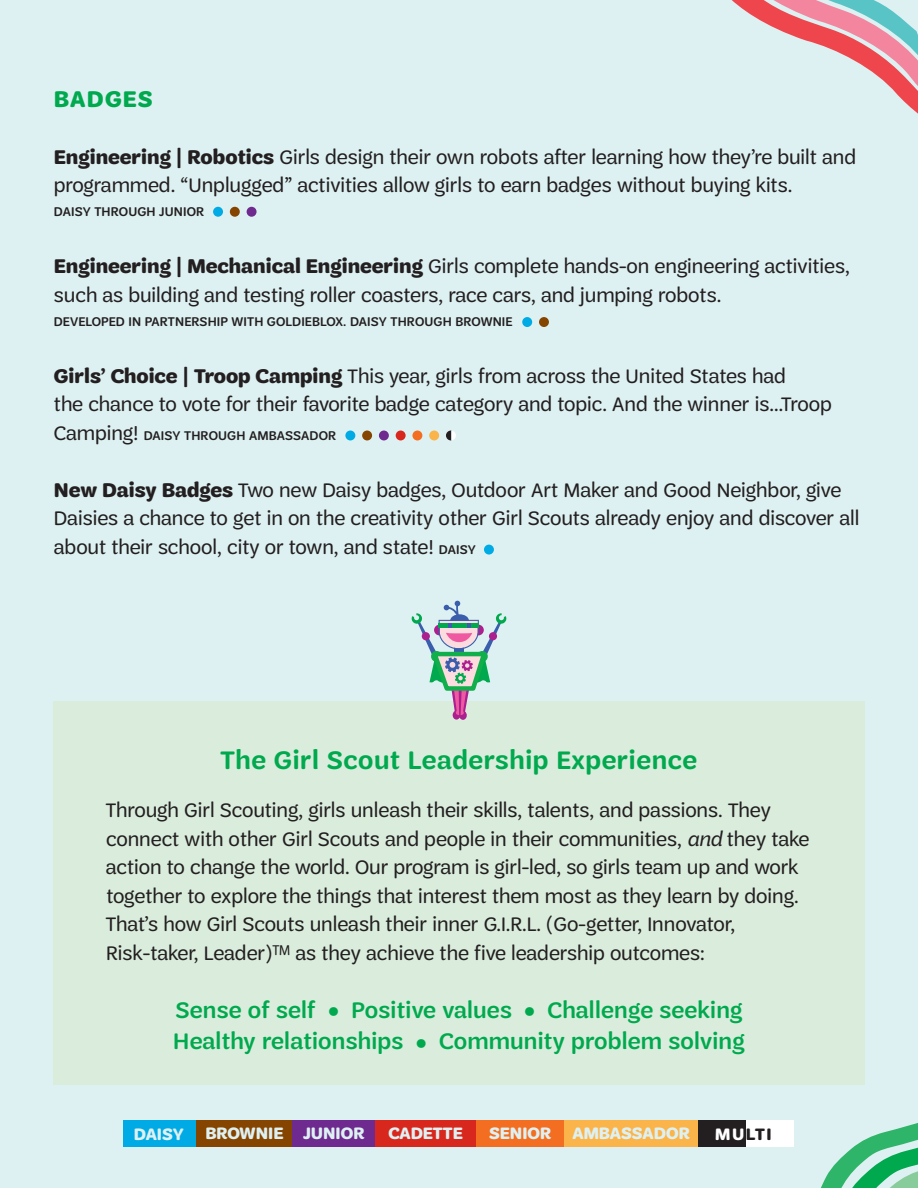
<style>
.page{position:relative;width:918px;height:1188px;background:#def1f2}
.page>*{position:absolute;margin:0;border:0;box-sizing:border-box;transform-origin:0 0}
.t1{font:600 27px "Trefoil Sans";letter-spacing:.025em;color:#00a94e}
.t2{font:500 24px/31.5px "Trefoil Sans";letter-spacing:.01em;color:#00a94e}
.t3{font:700 24px "Trefoil Sans";letter-spacing:.05em;color:#00a94e}
.t4{font:21px/28.5px "Trefoil Sans";color:#231f20}
.t5{font:700 17.55px "Trefoil Sans";color:#def1f2}
.t6{font:700 17.55px "Trefoil Sans";letter-spacing:.085em;color:#231f20}
.t7{font:500 13.5px "Trefoil Sans";letter-spacing:.01em;color:#231f20}
.s1{font-weight:700}
.s2{font-weight:400;font-size:21px}
.s3{font-weight:500;font-size:13.5px}
.s4{font-style:italic}
.s5{font-size:18px}
.s6{color:#fff}
</style>
<div class="page">
<div style="left:345px;top:431px;width:10px;height:9px;background:#00abe5;border-radius:50%"></div>
<div style="left:362px;top:431px;width:10px;height:9px;background:#854400;border-radius:50%"></div>
<div style="left:379px;top:431px;width:10px;height:9px;background:#6e2a8e;border-radius:50%"></div>
<div style="left:396px;top:431px;width:10px;height:9px;background:#d8281e;border-radius:50%"></div>
<div style="left:412px;top:431px;width:10px;height:9px;background:#f36e21;border-radius:50%"></div>
<div style="left:429px;top:431px;width:10px;height:9px;background:#fbb44a;border-radius:50%"></div>
<svg style="left:446px;top:431px;width:10px;height:9px"></svg>
<svg style="left:732px;top:0;width:186px;height:114px"></svg>
<div style="left:53px;top:702px;width:812px;height:383px;background:#daeddd"></div>
<svg style="left:412px;top:601px;width:94px;height:119px"></svg>
<div style="left:213px;top:207px;width:10px;height:10px;background:#00abe5;border-radius:50%"></div>
<div style="left:230px;top:207px;width:10px;height:10px;background:#854400;border-radius:50%"></div>
<div style="left:247px;top:207px;width:10px;height:10px;background:#6e2a8e;border-radius:50%"></div>
<div style="left:522px;top:317px;width:10px;height:10px;background:#00abe5;border-radius:50%"></div>
<div style="left:539px;top:317px;width:10px;height:10px;background:#854400;border-radius:50%"></div>
<div style="left:484px;top:545px;width:10px;height:10px;background:#00abe5;border-radius:50%"></div>
<svg style="left:821px;top:1123px;width:97px;height:65px"></svg>
<div style="left:123px;top:1121px;width:73px;height:26px;background:#00abe5"></div>
<div style="left:196px;top:1121px;width:96px;height:26px;background:#854400"></div>
<div style="left:292px;top:1121px;width:83px;height:26px;background:#6e2a8e"></div>
<div style="left:375px;top:1121px;width:101px;height:26px;background:#d8281e"></div>
<div style="left:476px;top:1121px;width:88px;height:26px;background:#f36e21"></div>
<div style="left:564px;top:1121px;width:134px;height:26px;background:#fbb44a"></div>
<div style="left:698px;top:1121px;width:48px;height:26px;background:#231f20"></div>
<div style="left:746px;top:1121px;width:48px;height:26px;background:#fff"></div>
<p class="t3" style="left:54px;top:86px;width:100px">BADGES</p>
<p class="t4" style="left:54px;top:143px;width:804px"><span class="s1">Engineering | Robotics</span> Girls design their own robots after learning how they’re built and programmed. “Unplugged” activities allow girls to earn badges without buying kits.</p>
<p class="t7" style="left:54px;top:205px;width:152px">DAISY THROUGH JUNIOR</p>
<p class="t4" style="left:54px;top:252px;width:797px"><span class="s1">Engineering | Mechanical Engineering</span> Girls complete hands-on engineering activities, such as building and testing roller coasters, race cars, and jumping robots.</p>
<p class="t7" style="left:54px;top:314px;width:460px">DEVELOPED IN PARTNERSHIP WITH GOLDIEBLOX. DAISY THROUGH BROWNIE</p>
<p class="t4" style="left:54px;top:362px;width:779px"><span class="s1">Girls’ Choice | Troop Camping</span> This year, girls from across the United States had<br>the chance to vote for their favorite badge category and topic. And the winner is…Troop</p>
<p class="t7" style="left:54px;top:428px;width:284px"><span class="s2">Camping!</span> DAISY THROUGH AMBASSADOR</p>
<p class="t4" style="left:54px;top:476px;width:807px"><span class="s1">New Daisy Badges</span> Two new Daisy badges, Outdoor Art Maker and Good Neighbor, give<br>Daisies a chance to get in on the creativity other Girl Scouts already enjoy and discover all about their school, city or town, and state! <span class="s3">DAISY</span></p>
<p class="t1" style="left:220px;top:745px;width:478px">The Girl Scout Leadership Experience</p>
<p class="t4" style="left:106px;top:796px;width:705px">Through Girl Scouting, girls unleash their skills, talents, and passions. They connect with other Girl Scouts and people in their communities, <span class="s4">and</span> they take action to change the world. Our program is girl-led, so girls team up and work together to explore the things that interest them most as they learn by doing.<br>That’s how Girl Scouts unleash their inner G.I.R.L. (Go-getter, Innovator, Risk-taker, Leader)™ as they achieve the five leadership outcomes:</p>
<p class="t2" style="left:173px;top:994px;width:573px">Sense of self <span class="s5">⚬</span> Positive values <span class="s5">⚬</span> Challenge seeking<br>Healthy relationships <span class="s5">⚬</span> Community problem solving</p>
<p class="t5" style="left:134px;top:1124px;width:232px">DAISY BROWNIE JUNIOR</p>
<p class="t5" style="left:388px;top:1124px;width:76px">CADETTE</p>
<p class="t5" style="left:489px;top:1124px;width:202px">SENIOR AMBASSADOR</p>
<p class="t6" style="left:715px;top:1125px;width:58px"><span class="s6">MU</span>LTI</p>
</div>
